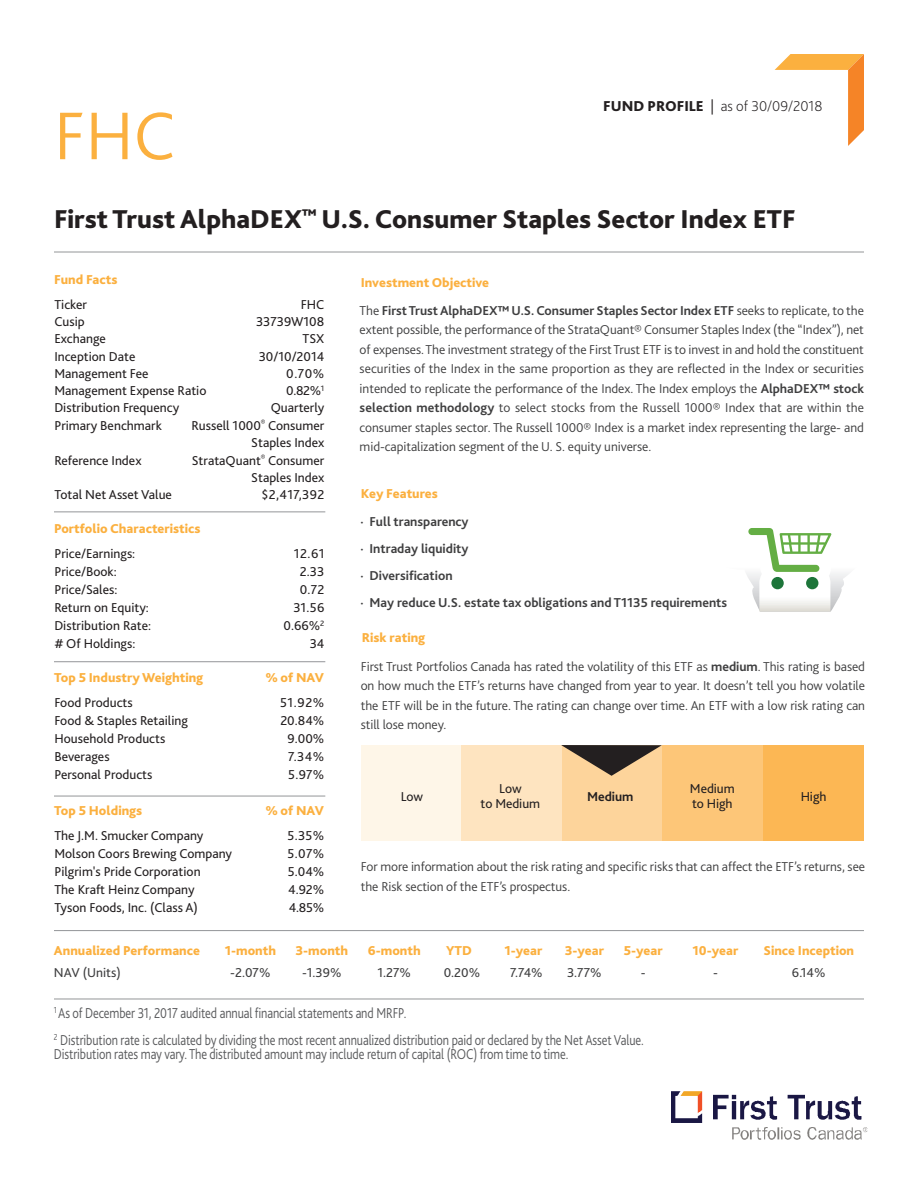
<style>
.page{position:relative;width:918px;height:1188px;background:#fff}
.page>*{position:absolute;margin:0;border:0;box-sizing:border-box;transform-origin:0 0}
.t1{font:300 70.5px "Bliss 2";color:#fbb03f}
.t2{font:800 27px "Bliss 2";color:#231f20}
.t3{font:300 15px/27px "Bliss 2";letter-spacing:-.01em;color:#57585a;scale:.83 1}
.t4{font:200 15px "Bliss 2";color:#231f20}
.t5{font:300 13.5px/19.5px "Bliss 2";letter-spacing:-.005em;color:#3e3e3f;text-align:justify}
.t6{font:13.5px/17.2px "Bliss 2";color:#231f20;text-align:right}
.t7{font:700 13.5px/27px "Bliss 2";color:#3e3e3f}
.t8{font:800 13.5px "Bliss 2";color:#fbb03f}
.t9{font:13.5px "Bliss 2";color:#3e3e3f}
.t10{font:700 13.5px "Bliss 2";letter-spacing:-.005em;color:#231f20}
.s1{font-weight:800}
.s2{font-weight:300}
.s3{font-weight:800;color:#fbb03f}
.s4{font-weight:700}
</style>
<div class="page">
<img style="left:672px;top:1091px;width:195px;height:49px">
<svg style="left:746px;top:528px;width:103px;height:84px"></svg>
<hr style="left:54px;top:252px;width:810px;height:1px;background:#939598">
<svg style="left:775px;top:54px;width:89px;height:92px"></svg>
<hr style="left:54px;top:512px;width:271px;height:1px;background:#939598">
<hr style="left:54px;top:661px;width:271px;height:1px;background:#939598">
<hr style="left:54px;top:796px;width:271px;height:1px;background:#939598">
<hr style="left:54px;top:930px;width:810px;height:1px;background:#939598">
<hr style="left:54px;top:999px;width:810px;height:1px;background:#939598">
<div style="left:361px;top:745px;width:101px;height:95px;background:#fef6e8"></div>
<div style="left:461px;top:745px;width:101px;height:95px;background:#fee4c0"></div>
<div style="left:562px;top:745px;width:100px;height:95px;background:#fdd49b"></div>
<div style="left:662px;top:745px;width:101px;height:95px;background:#fdc678"></div>
<div style="left:763px;top:745px;width:101px;height:95px;background:#fcb754"></div>
<svg style="left:561px;top:745px;width:101px;height:31px"></svg>
<h1 class="t1" style="left:54px;top:109px;width:123px">FHC</h1>
<p class="t4" style="left:603px;top:100px;width:221px"><span class="s1">FUND PROFILE</span> <span class="s2">|</span> as of 30/09/2018</p>
<h2 class="t2" style="left:54px;top:209px;width:743px">First Trust AlphaDEX<sup>™</sup> U.S. Consumer Staples Sector Index ETF</h2>
<p class="t8" style="left:54px;top:274px;width:65px">Fund Facts</p>
<p class="t6" style="left:54px;top:297px;width:34px">Ticker</p>
<p class="t6" style="left:301px;top:297px;width:25px">FHC</p>
<p class="t6" style="left:54px;top:314px;width:32px">Cusip</p>
<p class="t6" style="left:256px;top:314px;width:70px">33739W108</p>
<p class="t6" style="left:54px;top:332px;width:53px">Exchange</p>
<p class="t6" style="left:303px;top:332px;width:23px">TSX</p>
<p class="t6" style="left:54px;top:349px;width:83px">Inception Date</p>
<p class="t6" style="left:259px;top:349px;width:67px">30/10/2014</p>
<p class="t6" style="left:54px;top:366px;width:96px">Management Fee</p>
<p class="t6" style="left:286px;top:366px;width:40px">0.70%</p>
<p class="t6" style="left:54px;top:383px;width:154px">Management Expense Ratio</p>
<p class="t6" style="left:286px;top:383px;width:40px">0.82%<sup>1</sup></p>
<p class="t6" style="left:54px;top:401px;width:126px">Distribution Frequency</p>
<p class="t6" style="left:271px;top:401px;width:55px">Quarterly</p>
<p class="t6" style="left:54px;top:418px;width:109px">Primary Benchmark</p>
<p class="t6" style="left:191px;top:418px;width:135px">Russell 1000<sup>®</sup> Consumer<br>Staples Index</p>
<p class="t6" style="left:54px;top:453px;width:89px">Reference Index</p>
<p class="t6" style="left:192px;top:453px;width:134px">StrataQuant<sup>®</sup> Consumer<br>Staples Index</p>
<p class="t6" style="left:54px;top:488px;width:119px">Total Net Asset Value</p>
<p class="t6" style="left:261px;top:488px;width:64px">$2,417,392</p>
<p class="t8" style="left:54px;top:524px;width:148px">Portfolio Characteristics</p>
<p class="t6" style="left:54px;top:547px;width:82px">Price/Earnings:</p>
<p class="t6" style="left:294px;top:547px;width:32px">12.61</p>
<p class="t6" style="left:54px;top:565px;width:64px">Price/Book:</p>
<p class="t6" style="left:300px;top:565px;width:26px">2.33</p>
<p class="t6" style="left:54px;top:583px;width:65px">Price/Sales:</p>
<p class="t6" style="left:300px;top:583px;width:26px">0.72</p>
<p class="t6" style="left:54px;top:601px;width:96px">Return on Equity:</p>
<p class="t6" style="left:293px;top:601px;width:32px">31.56</p>
<p class="t6" style="left:54px;top:619px;width:98px">Distribution Rate:</p>
<p class="t6" style="left:284px;top:619px;width:42px">0.66%<sup>2</sup></p>
<p class="t6" style="left:54px;top:637px;width:83px"># Of Holdings:</p>
<p class="t6" style="left:310px;top:637px;width:16px">34</p>
<p class="t8" style="left:54px;top:673px;width:151px">Top 5 Industry Weighting</p>
<p class="t8" style="left:265px;top:673px;width:60px">% of NAV</p>
<p class="t6" style="left:54px;top:696px;width:80px">Food Products</p>
<p class="t6" style="left:280px;top:696px;width:46px">51.92%</p>
<p class="t6" style="left:54px;top:714px;width:135px">Food &amp; Staples Retailing</p>
<p class="t6" style="left:280px;top:714px;width:46px">20.84%</p>
<p class="t6" style="left:54px;top:732px;width:112px">Household Products</p>
<p class="t6" style="left:288px;top:732px;width:38px">9.00%</p>
<p class="t6" style="left:54px;top:750px;width:57px">Beverages</p>
<p class="t6" style="left:288px;top:750px;width:38px">7.34%</p>
<p class="t6" style="left:54px;top:768px;width:100px">Personal Products</p>
<p class="t6" style="left:288px;top:768px;width:38px">5.97%</p>
<p class="t8" style="left:54px;top:806px;width:90px">Top 5 Holdings</p>
<p class="t8" style="left:265px;top:806px;width:60px">% of NAV</p>
<p class="t6" style="left:54px;top:829px;width:151px">The J.M. Smucker Company</p>
<p class="t6" style="left:287px;top:829px;width:38px">5.35%</p>
<p class="t6" style="left:54px;top:847px;width:179px">Molson Coors Brewing Company</p>
<p class="t6" style="left:288px;top:847px;width:38px">5.07%</p>
<p class="t6" style="left:54px;top:865px;width:148px">Pilgrim's Pride Corporation</p>
<p class="t6" style="left:288px;top:865px;width:38px">5.04%</p>
<p class="t6" style="left:54px;top:883px;width:142px">The Kraft Heinz Company</p>
<p class="t6" style="left:288px;top:883px;width:38px">4.92%</p>
<p class="t6" style="left:54px;top:901px;width:145px">Tyson Foods, Inc. (Class A)</p>
<p class="t6" style="left:289px;top:901px;width:37px">4.85%</p>
<p class="t7" style="left:360px;top:269px;width:506px;line-height:28.3px"><span class="s3">Investment Objective<br></span><span class="s2">The</span> FirstTrustAlphaDEX™ U.S. Consumer Staples Sector Index ETF <span class="s2">seeks to replicate, to the</span></p>
<p class="t5" style="left:360px;top:322px;width:506px">extent possible, the performance of the StrataQuant® Consumer Staples Index (the “Index”), net of expenses.The investment strategy of the FirstTrust ETF is to invest in and hold the constituent securities of the Index in the same proportion as they are reflected in the Index or securities intended to replicate the performance of the Index. The Index employs the <span class="s4">AlphaDEX™ stock selection methodology</span> to select stocks from the Russell 1000® Index that are within the consumer staples sector. The Russell 1000® Index is a market index representing the large- and mid-capitalization segment of the U. S. equity universe.</p>
<p class="t8" style="left:361px;top:488px;width:79px">Key Features</p>
<p class="t7" style="left:360px;top:509px;width:368px">· Full transparency<br>· Intraday liquidity<br>· Diversification<br>· May reduce U.S. estate tax obligations and T1135 requirements</p>
<p class="t5" style="left:361px;top:625px;width:506px;line-height:28.3px"><span class="s3">Risk rating<br></span>First Trust Portfolios Canada has rated the volatility of this ETF as <span class="s4">medium</span>. This rating is based</p>
<p class="t5" style="left:361px;top:677px;width:506px">on how much the ETF’s returns have changed from year to year. It doesn’t tell you how volatile the ETF will be in the future. The rating can change over time. An ETF with a low risk rating can still lose money.</p>
<p class="t6" style="left:481px;top:783px;width:61px;line-height:15px;text-align:center">Low<br>to Medium</p>
<p class="t6" style="left:690px;top:783px;width:46px;line-height:15px;text-align:left">Medium to High</p>
<p class="t6" style="left:401px;top:789px;width:24px">Low</p>
<p class="t10" style="left:587px;top:791px;width:48px">Medium</p>
<p class="t6" style="left:801px;top:789px;width:27px">High</p>
<p class="t5" style="left:361px;top:858px;width:506px">For more information about the risk rating and specific risks that can affect the ETF’s returns, see the Risk section of the ETF’s prospectus.</p>
<p class="t8" style="left:54px;top:945px;width:147px">Annualized Performance</p>
<p class="t8" style="left:225px;top:945px;width:53px">1-month</p>
<p class="t8" style="left:295px;top:945px;width:54px">3-month</p>
<p class="t8" style="left:368px;top:945px;width:54px">6-month</p>
<p class="t8" style="left:446px;top:945px;width:27px">YTD</p>
<p class="t8" style="left:505px;top:945px;width:39px">1-year</p>
<p class="t8" style="left:565px;top:945px;width:41px">3-year</p>
<p class="t8" style="left:624px;top:945px;width:40px">5-year</p>
<p class="t8" style="left:693px;top:945px;width:47px">10-year</p>
<p class="t8" style="left:763px;top:945px;width:92px">Since Inception</p>
<p class="t9" style="left:54px;top:968px;width:68px">NAV (Units)</p>
<p class="t9" style="left:230px;top:968px;width:42px">-2.07%</p>
<p class="t9" style="left:302px;top:968px;width:41px">-1.39%</p>
<p class="t9" style="left:378px;top:968px;width:35px">1.27%</p>
<p class="t9" style="left:444px;top:968px;width:38px">0.20%</p>
<p class="t9" style="left:510px;top:968px;width:34px">7.74%</p>
<p class="t9" style="left:567px;top:968px;width:36px">3.77%</p>
<p class="t9" style="left:641px;top:968px;width:6px">-</p>
<p class="t9" style="left:713px;top:968px;width:6px">-</p>
<p class="t9" style="left:792px;top:968px;width:35px">6.14%</p>
<p class="t3" style="left:54px;top:1001px;width:712px"><sup>1</sup> As of December 31, 2017 audited annual financial statements and MRFP.<br><sup>2</sup> Distribution rate is calculated by dividing the most recent annualized distribution paid or declared by the Net Asset Value.</p>
<p class="t3" style="left:54px;top:1042px;width:621px">Distribution rates may vary. The distributed amount may include return of capital (ROC) from time to time.</p>
</div>
